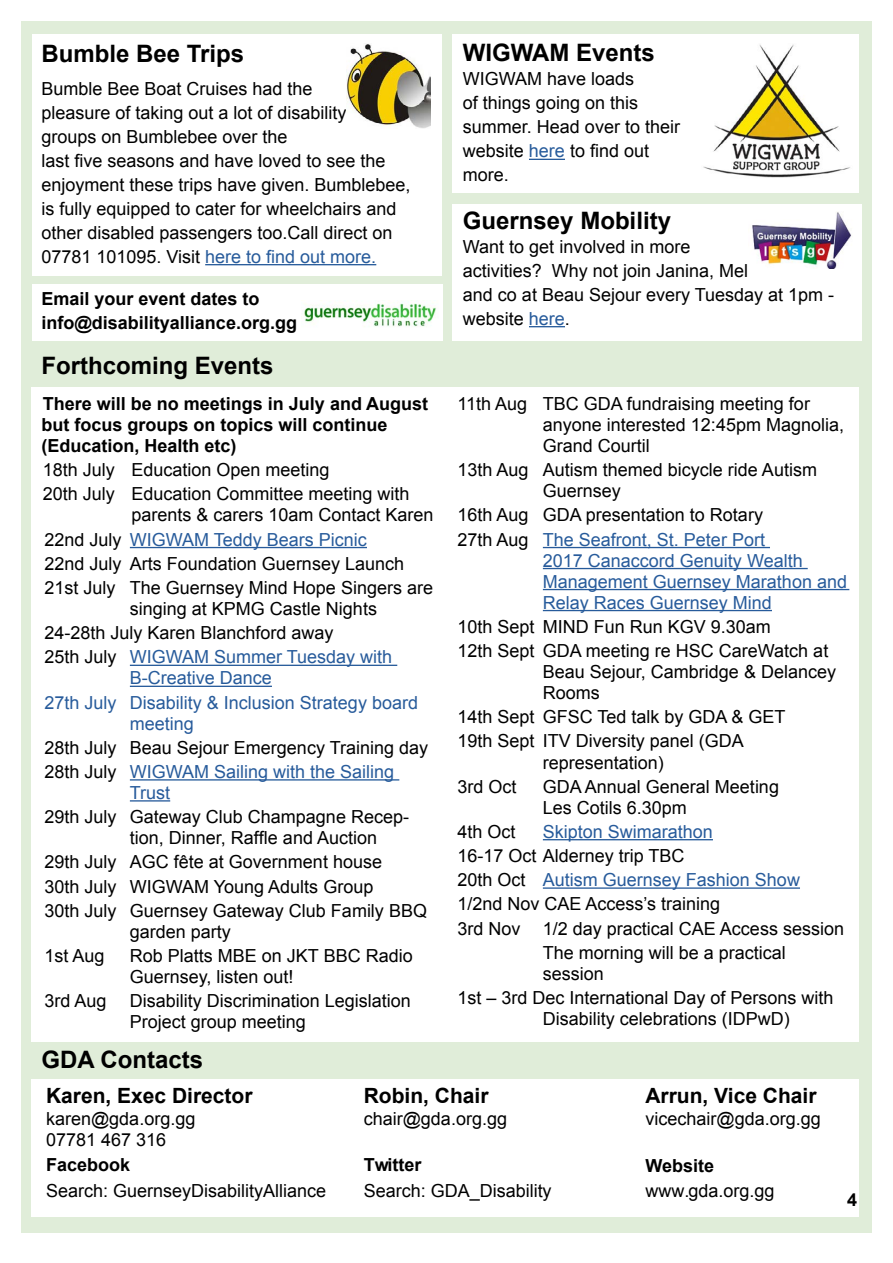
<style>
.page{position:relative;width:893px;height:1263px;background:#fff}
.page>*{position:absolute;margin:0;border:0;box-sizing:border-box;transform-origin:0 0}
.t1{font:700 24px "Arial";color:#000}
.t2{font:700 21px "Arial";color:#000}
.t3{font:18px/24px "Arial";color:#000}
.t4{font:18px/21px "Arial";color:#275b9b}
.t5{font:700 18px/21px "Arial";color:#000}
.s1{color:#275b9b}
.s2{color:#000}
</style>
<div class="page">
<div style="left:21px;top:21px;width:851px;height:1212px;background:#e0edd9"></div>
<div style="left:32px;top:387px;width:827px;height:655px;background:#fff"></div>
<hr style="left:130px;top:547px;width:237px;height:1px;background:#275b9b">
<hr style="left:130px;top:665px;width:267px;height:1px;background:#275b9b">
<hr style="left:130px;top:686px;width:142px;height:1px;background:#275b9b">
<hr style="left:130px;top:779px;width:269px;height:1px;background:#275b9b">
<hr style="left:130px;top:800px;width:40px;height:1px;background:#275b9b">
<hr style="left:543px;top:547px;width:227px;height:1px;background:#275b9b">
<hr style="left:543px;top:568px;width:265px;height:1px;background:#275b9b">
<hr style="left:543px;top:589px;width:306px;height:1px;background:#275b9b">
<hr style="left:543px;top:610px;width:229px;height:1px;background:#275b9b">
<hr style="left:543px;top:839px;width:170px;height:1px;background:#275b9b">
<hr style="left:543px;top:887px;width:257px;height:2px;background:#275b9b">
<div style="left:32px;top:1079px;width:827px;height:137px;background:#fff"></div>
<div style="left:32px;top:284px;width:411px;height:56px;background:#fff"></div>
<div style="left:33px;top:34px;width:409px;height:242px;background:#fff"></div>
<div style="left:452px;top:34px;width:407px;height:159px;background:#fff"></div>
<hr style="left:529px;top:159px;width:36px;height:1px;background:#275b9b">
<hr style="left:205px;top:264px;width:171px;height:1px;background:#275b9b">
<img style="left:346px;top:44px;width:85px;height:84px">
<img style="left:304px;top:301px;width:132px;height:26px">
<img style="left:703px;top:44px;width:147px;height:134px">
<div style="left:452px;top:204px;width:410px;height:136px;background:#fff"></div>
<hr style="left:529px;top:326px;width:36px;height:1px;background:#275b9b">
<img style="left:752px;top:212px;width:100px;height:57px">
<h1 class="t1" style="left:41px;top:38px;width:204px">Bumble Bee Trips</h1>
<p class="t3" style="left:41px;top:77px;width:371px">Bumble Bee Boat Cruises had the<br>pleasure of taking out a lot of disability<br>groups on Bumblebee over the<br>last five seasons and have loved to see the enjoyment these trips have given. Bumblebee, is fully equipped to cater for wheelchairs and other disabled passengers too.Call direct on 07781 101095. Visit <span class="s1">here to find out more.</span></p>
<p class="t5" style="left:41px;top:287px;width:257px;line-height:24px">Email your event dates to info@disabilityalliance.org.gg</p>
<h1 class="t1" style="left:41px;top:349px;width:234px">Forthcoming Events</h1>
<p class="t5" style="left:41px;top:394px;width:388px">There will be no meetings in July and August but focus groups on topics will continue (Education, Health etc)</p>
<p class="t3" style="left:43px;top:458px;width:368px">18th July Education Open meeting<br>20th July Education Committee meeting with</p>
<p class="t3" style="left:44px;top:503px;width:391px;text-indent:87px">parents &amp; carers 10am Contact Karen 22nd July <span class="s1">WIGWAM Teddy Bears Picnic<br></span>22nd July Arts Foundation Guernsey Launch 21st July The Guernsey Mind Hope Singers are</p>
<p class="t3" style="left:44px;top:597px;width:349px;text-indent:85px">singing at KPMG Castle Nights<br>24-28th July Karen Blanchford away<br>25th July <span class="s1">WIGWAM Summer Tuesday with</span></p>
<p class="t4" style="left:44px;top:666px;width:375px;line-height:24.2px;text-indent:85px">B-Creative Dance<br>27th July Disability &amp; Inclusion Strategy board</p>
<p class="t4" style="left:130px;top:713px;width:66px">meeting</p>
<p class="t3" style="left:44px;top:736px;width:385px">28th July Beau Sejour Emergency Training day<br>28th July <span class="s1">WIGWAM Sailing with the Sailing</span></p>
<p class="t4" style="left:130px;top:782px;width:42px">Trust</p>
<p class="t3" style="left:130px;top:807px;width:281px;line-height:21px;text-indent:-85px">29th July Gateway Club Champagne Recep&shy;tion, Dinner, Raffle and Auction</p>
<p class="t3" style="left:44px;top:850px;width:384px">29th July AGC fête at Government house<br>30th July WIGWAM Young Adults Group<br>30th July Guernsey Gateway Club Family BBQ</p>
<p class="t3" style="left:130px;top:920px;width:103px">garden party</p>
<p class="t3" style="left:44px;top:944px;width:62px">1st Aug</p>
<p class="t3" style="left:130px;top:945px;width:284px;line-height:21px">Rob Platts MBE on JKT BBC Radio<br>Guernsey, listen out!</p>
<p class="t3" style="left:44px;top:989px;width:64px">3rd Aug</p>
<p class="t3" style="left:130px;top:991px;width:283px;line-height:21px">Disability Discrimination Legislation<br>Project group meeting</p>
<h1 class="t1" style="left:41px;top:1043px;width:163px">GDA Contacts</h1>
<h1 class="t1" style="left:463px;top:37px;width:194px">WIGWAM Events</h1>
<p class="t3" style="left:463px;top:67px;width:219px">WIGWAM have loads<br>of things going on this summer. Head over to their website <span class="s1">here</span> to find out more.</p>
<h1 class="t1" style="left:463px;top:204px;width:210px">Guernsey Mobility</h1>
<p class="t3" style="left:463px;top:235px;width:373px">Want to get involved in more<br>activities? Why not join Janina, Mel<br>and co at Beau Sejour every Tuesday at 1pm - website <span class="s1">here</span>.</p>
<p class="t3" style="left:543px;top:393px;width:303px;line-height:21px;text-indent:-86px">11th Aug TBC GDA fundraising meeting for anyone interested 12:45pm Magnolia,<br>Grand Courtil</p>
<p class="t3" style="left:543px;top:460px;width:276px;line-height:21px;text-indent:-86px">13th Aug Autism themed bicycle ride Autism<br>Guernsey</p>
<p class="t3" style="left:457px;top:503px;width:309px">16th Aug GDA presentation to Rotary<br>27th Aug <span class="s1">The Seafront, St. Peter Port</span></p>
<p class="t4" style="left:543px;top:550px;width:306px">2017 Canaccord Genuity Wealth<br>Management Guernsey Marathon and<br>Relay Races Guernsey Mind</p>
<p class="t3" style="left:457px;top:615px;width:372px">10th Sept MIND Fun Run KGV 9.30am<br>12th Sept GDA meeting re HSC CareWatch at</p>
<p class="t3" style="left:543px;top:661px;width:295px;line-height:21px">Beau Sejour, Cambridge &amp; Delancey<br>Rooms</p>
<p class="t3" style="left:457px;top:705px;width:330px">14th Sept GFSC Ted talk by GDA &amp; GET<br>19th Sept ITV Diversity panel (GDA</p>
<p class="t3" style="left:543px;top:750px;width:123px">representation)</p>
<p class="t3" style="left:457px;top:774px;width:61px">3rd Oct</p>
<p class="t3" style="left:543px;top:776px;width:238px;line-height:21px">GDA Annual General Meeting<br>Les Cotils 6.30pm</p>
<p class="t3" style="left:457px;top:820px;width:60px">4th Oct</p>
<p class="t4" style="left:543px;top:821px;width:172px">Skipton Swimarathon</p>
<p class="t3" style="left:457px;top:844px;width:229px">16-17 Oct Alderney trip TBC</p>
<p class="t4" style="left:457px;top:870px;width:344px"><span class="s2">20th Oct</span> Autism Guernsey Fashion Show</p>
<p class="t3" style="left:457px;top:892px;width:264px">1/2nd Nov CAE Access’s training</p>
<p class="t3" style="left:457px;top:916px;width:388px">3rd Nov 1/2 day practical CAE Access session</p>
<p class="t3" style="left:543px;top:941px;width:245px">The morning will be a practical</p>
<p class="t3" style="left:457px;top:962px;width:378px;text-indent:86px">session<br>1st – 3rd Dec International Day of Persons with</p>
<p class="t3" style="left:543px;top:1007px;width:249px">Disability celebrations (IDPwD)</p>
<p class="t2" style="left:46px;top:1082px;width:208px">Karen, Exec Director</p>
<p class="t3" style="left:46px;top:1108px;width:151px;line-height:21.6px">karen@gda.org.gg<br>07781 467 316</p>
<p class="t5" style="left:46px;top:1155px;width:86px">Facebook</p>
<p class="t3" style="left:46px;top:1179px;width:282px">Search: GuernseyDisabilityAlliance</p>
<p class="t2" style="left:364px;top:1082px;width:126px">Robin, Chair</p>
<p class="t3" style="left:364px;top:1107px;width:145px">chair@gda.org.gg</p>
<p class="t5" style="left:364px;top:1155px;width:59px">Twitter</p>
<p class="t3" style="left:364px;top:1179px;width:189px">Search: GDA_Disability</p>
<p class="t2" style="left:645px;top:1082px;width:173px">Arrun, Vice Chair</p>
<p class="t3" style="left:645px;top:1107px;width:177px">vicechair@gda.org.gg</p>
<p class="t5" style="left:645px;top:1155px;width:70px">Website</p>
<p class="t3" style="left:645px;top:1179px;width:131px">www.gda.org.gg</p>
<p class="t5" style="left:847px;top:1189px;width:12px">4</p>
</div>
